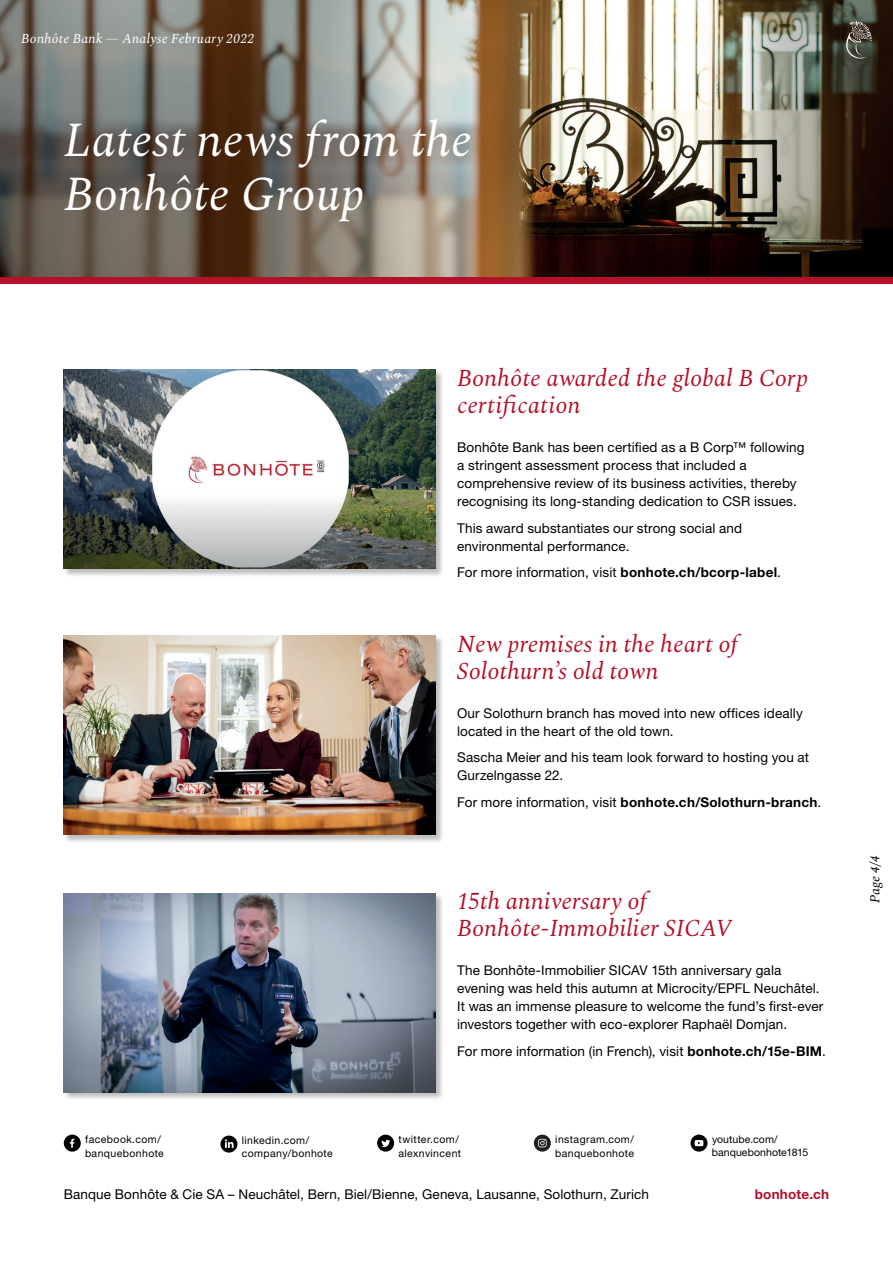
<style>
.page{position:relative;width:893px;height:1263px;background:#fff}
.page>*{position:absolute;margin:0;border:0;box-sizing:border-box;transform-origin:0 0}
.t1{font:italic 48px/54px "Spectral";color:#fff}
.t2{font:italic 24px/27px "Spectral";letter-spacing:.005em;color:#b31029}
.t3{font:13.5px/18px "Helvetica Neue LT Std";letter-spacing:.01em;color:#000}
.t4{font:700 13.5px "Helvetica Neue LT Std";letter-spacing:.02em;color:#000}
.t5{font:italic 13.5px "Spectral";letter-spacing:.02em;color:#fff}
.t6{font:700 13.5px "Helvetica Neue LT Std";letter-spacing:.015em;color:#b31029}
.t7{font:italic 13.5px "Spectral";color:#000}
.t8{font:10.5px/13.5px "Helvetica Neue LT Std";letter-spacing:.035em;color:#000}
.t9{font:10.5px/13.5px "Helvetica Neue LT Std";letter-spacing:.005em;color:#000}
.s1{font-weight:700}
.s2{font-weight:400}
</style>
<div class="page">
<img style="left:498px;top:0;width:204px;height:278px">
<div style="left:63px;top:369px;width:382px;height:208px;background:#231f20;opacity:.3"></div>
<img style="left:64px;top:370px;width:372px;height:199px">
<div style="left:63px;top:893px;width:382px;height:208px;background:#231f20;opacity:.3"></div>
<img style="left:64px;top:893px;width:372px;height:199px">
<div style="left:63px;top:635px;width:382px;height:208px;background:#231f20;opacity:.3"></div>
<img style="left:64px;top:636px;width:372px;height:198px">
<svg style="left:0;top:0;width:498px;height:278px;background:#7c7266"></svg>
<img style="left:702px;top:0;width:191px;height:278px">
<svg style="left:842px;top:21px;width:30px;height:39px"></svg>
<div style="left:0;top:278px;width:893px;height:6px;background:#b31029"></div>
<svg style="left:64px;top:1134px;width:17px;height:17px"></svg>
<svg style="left:220px;top:1135px;width:17px;height:17px"></svg>
<svg style="left:377px;top:1134px;width:17px;height:17px"></svg>
<svg style="left:534px;top:1134px;width:17px;height:17px"></svg>
<svg style="left:538px;top:1139px;width:9px;height:8px"></svg>
<svg style="left:690px;top:1134px;width:17px;height:17px"></svg>
<p class="t5" style="left:21px;top:28px;width:234px">Bonhôte Bank — Analyse February 2022</p>
<h1 class="t1" style="left:64px;top:110px;width:410px">Latest news from the<br>Bonhôte Group</h1>
<h2 class="t2" style="left:457px;top:363px;width:353px">Bonhôte awarded the global B Corp certification</h2>
<p class="t3" style="left:457px;top:438px;width:349px">Bonhôte Bank has been certified as a B Corp™ following a stringent assessment process that included a comprehensive review of its business activities, thereby recognising its long-standing dedication to CSR issues.</p>
<p class="t3" style="left:457px;top:519px;width:287px">This award substantiates our strong social and environmental performance.</p>
<p class="t3" style="left:457px;top:563px;width:325px">For more information, visit <span class="s1">bonhote.ch/bcorp-label</span>.</p>
<h2 class="t2" style="left:457px;top:628px;width:282px">New premises in the heart of<br>Solothurn’s old town</h2>
<p class="t3" style="left:457px;top:704px;width:347px">Our Solothurn branch has moved into new offices ideally located in the heart of the old town.</p>
<p class="t3" style="left:457px;top:748px;width:354px">Sascha Meier and his team look forward to hosting you at<br>Gurzelngasse 22.</p>
<p class="t4" style="left:457px;top:794px;width:366px"><span class="s2">For more information, visit</span> bonhote.ch/Solothurn-branch<span class="s2">.</span></p>
<h2 class="t2" style="left:457px;top:886px;width:277px">15th anniversary of<br>Bonhôte-Immobilier SICAV</h2>
<p class="t3" style="left:457px;top:961px;width:368px">The Bonhôte-Immobilier SICAV 15th anniversary gala evening was held this autumn at Microcity/EPFL Neuchâtel.<br>It was an immense pleasure to welcome the fund’s first-ever investors together with eco-explorer Raphaël Domjan.</p>
<p class="t3" style="left:457px;top:1042px;width:370px">For more information (in French), visit <span class="s1">bonhote.ch/15e-BIM</span>.</p>
<p class="t8" style="left:85px;top:1132px;width:80px">facebook.com/ banquebonhote</p>
<p class="t8" style="left:242px;top:1133px;width:93px">linkedin.com/ company/bonhote</p>
<p class="t8" style="left:398px;top:1132px;width:64px">twitter.com/ alexnvincent</p>
<p class="t8" style="left:555px;top:1132px;width:80px">instagram.com/ banquebonhote</p>
<p class="t9" style="left:712px;top:1132px;width:98px">youtube.com/ banquebonhote1815</p>
<p class="t3" style="left:64px;top:1185px;width:587px">Banque Bonhôte &amp; Cie SA – Neuchâtel, Bern, Biel/Bienne, Geneva, Lausanne, Solothurn, Zurich</p>
<p class="t6" style="left:755px;top:1186px;width:76px">bonhote.ch</p>
<p class="t7" style="left:865px;top:903px;width:50px;rotate:-90deg">Page 4/4</p>
</div>
